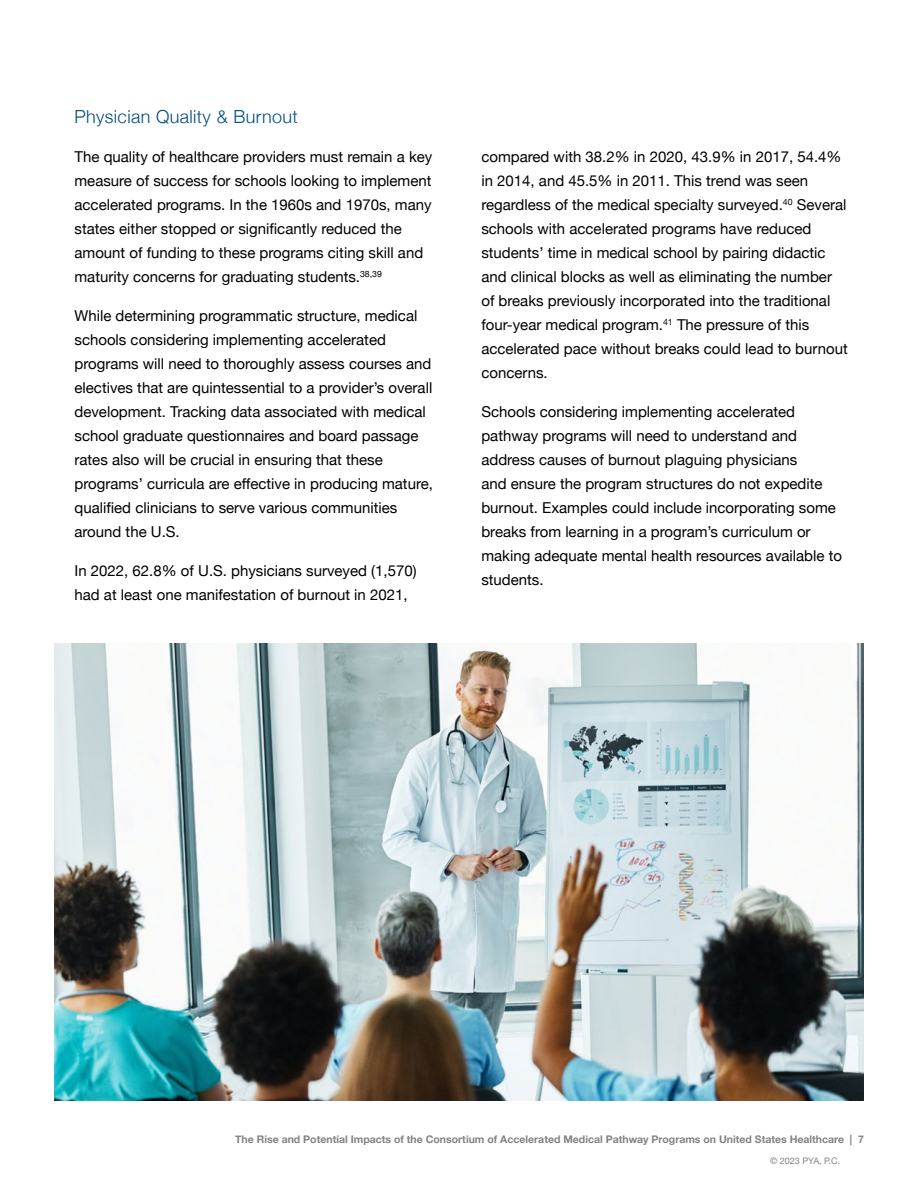
<style>
.page{position:relative;width:918px;height:1188px;background:#fff}
.page>*{position:absolute;margin:0;border:0;box-sizing:border-box;transform-origin:0 0}
.t1{font:300 18px "Helvetica Neue";letter-spacing:.02em;color:#004d83}
.t2{font:15px/24px "Helvetica Neue";color:#000}
.t3{font:700 10.5px "Helvetica Neue";color:#808285}
.t4{font:9px "Helvetica Neue";color:#808285}
</style>
<div class="page">
<img style="left:54px;top:644px;width:810px;height:456px">
<p class="t1" style="left:75px;top:102px;width:225px">Physician Quality &amp; Burnout</p>
<p class="t2" style="left:75px;top:146px;width:359px">The quality of healthcare providers must remain a key measure of success for schools looking to implement accelerated programs. In the 1960s and 1970s, many states either stopped or significantly reduced the amount of funding to these programs citing skill and maturity concerns for graduating students.<sup>38,39</sup></p>
<p class="t2" style="left:75px;top:305px;width:360px">While determining programmatic structure, medical schools considering implementing accelerated programs will need to thoroughly assess courses and electives that are quintessential to a provider’s overall development. Tracking data associated with medical school graduate questionnaires and board passage rates also will be crucial in ensuring that these programs’ curricula are effective in producing mature, qualified clinicians to serve various communities around the U.S.</p>
<p class="t2" style="left:75px;top:560px;width:344px">In 2022, 62.8% of U.S. physicians surveyed (1,570) had at least one manifestation of burnout in 2021,</p>
<p class="t2" style="left:481px;top:146px;width:368px">compared with 38.2% in 2020, 43.9% in 2017, 54.4% in 2014, and 45.5% in 2011. This trend was seen regardless of the medical specialty surveyed.<sup>40</sup> Several schools with accelerated programs have reduced students’ time in medical school by pairing didactic and clinical blocks as well as eliminating the number of breaks previously incorporated into the traditional four-year medical program.<sup>41</sup> The pressure of this accelerated pace without breaks could lead to burnout concerns.</p>
<p class="t2" style="left:481px;top:401px;width:362px">Schools considering implementing accelerated pathway programs will need to understand and address causes of burnout plaguing physicians<br>and ensure the program structures do not expedite burnout. Examples could include incorporating some breaks from learning in a program’s curriculum or making adequate mental health resources available to students.</p>
<p class="t3" style="left:235px;top:1131px;width:630px">The Rise and Potential Impacts of the Consortium of Accelerated Medical Pathway Programs on United States Healthcare | 7</p>
<p class="t4" style="left:770px;top:1154px;width:71px">© 2023 PYA, P.C.</p>
</div>
